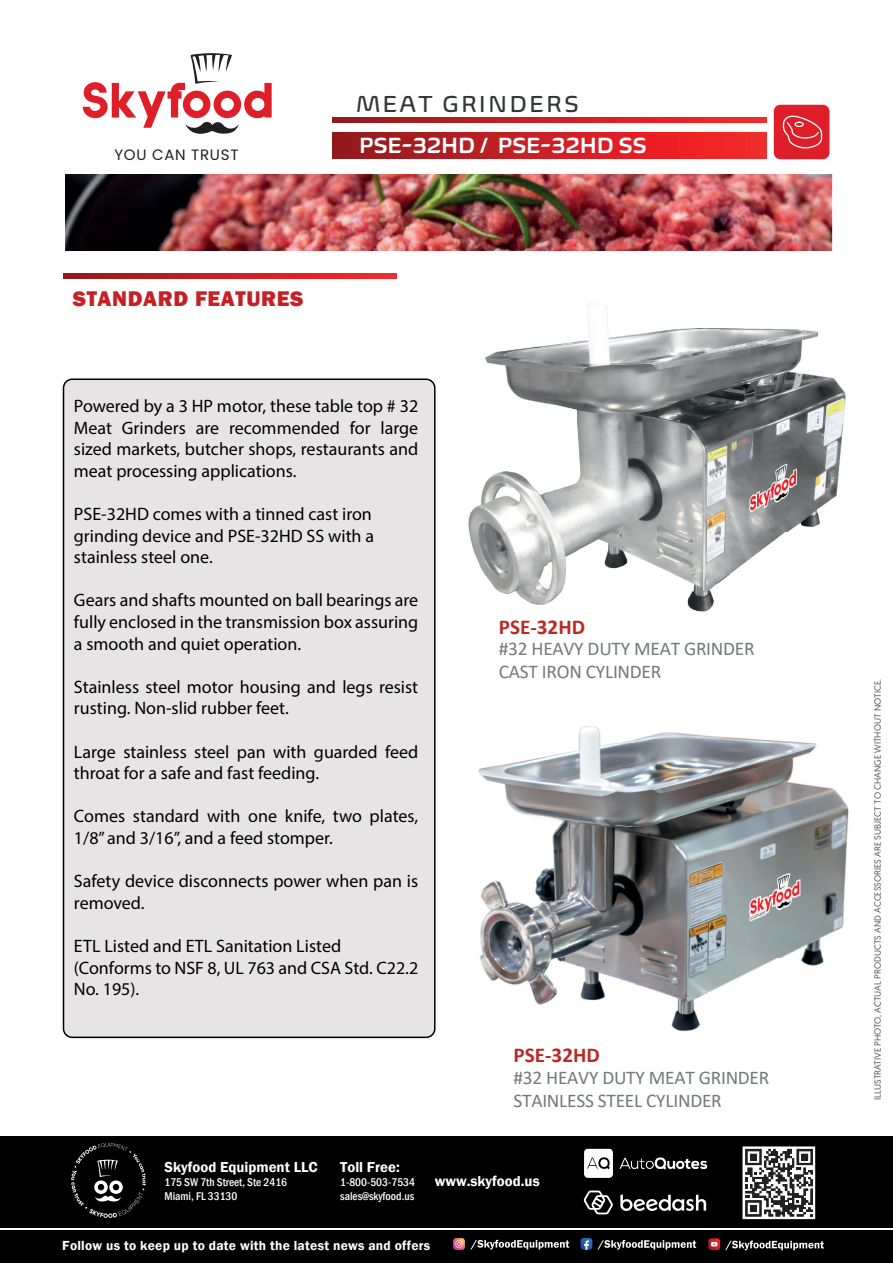
<style>
.page{position:relative;width:893px;height:1263px;background:#fff}
.page>*{position:absolute;margin:0;border:0;box-sizing:border-box;transform-origin:0 0}
.t1{font:23.7px "Biome Pro";letter-spacing:.09em;color:#323738}
.t2{font:600 22.5px "Biome Pro";letter-spacing:-.01em;color:#fff}
.t3{font:800 21.75px "Franklin Gothic";letter-spacing:.03em;color:#c52025}
.t4{font:700 21.15px "Calibri";color:#b82a25}
.t5{font:19.35px/23.2px "Calibri";letter-spacing:-.015em;color:#75797b}
.t6{font:18px/21.6px "Myriad Pro";color:#000001}
.t7{font:15px "Poppins";letter-spacing:.05em;color:#231f20}
.t8{font:600 14.85px "Franklin Gothic";color:#fff}
.t9{font:600 13.5px "Franklin Gothic";letter-spacing:.02em;color:#fff}
.t10{font:500 condensed 11.55px/13.8px "Franklin Gothic";color:#fff}
.t11{font:9px "Geomanist";color:#4f5252}
</style>
<div class="page">
<img style="left:424px;top:227px;width:422px;height:385px">
<img style="left:432px;top:726px;width:410px;height:309px">
<img style="left:842px;top:799px;width:7px;height:128px">
<div style="left:64px;top:379px;width:371px;height:658px;background:#e7e4e6;border-radius:9px"></div>
<div style="left:63px;top:378px;width:373px;height:660px;border:2px solid #000001;border-radius:9px"></div>
<svg style="left:64px;top:274px;width:332px;height:4px"></svg>
<svg style="left:83px;top:53px;width:189px;height:81px"></svg>
<div style="left:774px;top:105px;width:55px;height:54px;background:#de1e28;border-radius:7px"></div>
<div style="left:0;top:1136px;width:893px;height:127px;background:#000001"></div>
<svg style="left:453px;top:1238px;width:116px;height:12px"></svg>
<svg style="left:580px;top:1238px;width:116px;height:12px"></svg>
<svg style="left:708px;top:1238px;width:116px;height:12px"></svg>
<svg style="left:742px;top:1146px;width:73px;height:73px"></svg>
<div style="left:801px;top:1154px;width:7px;height:6px;background:#231f20"></div>
<div style="left:750px;top:1205px;width:7px;height:7px;background:#231f20"></div>
<div style="left:750px;top:1154px;width:7px;height:6px;background:#231f20"></div>
<hr style="left:0;top:1228px;width:893px;height:1px;background:#fff">
<svg style="left:71px;top:1143px;width:75px;height:75px"></svg>
<svg style="left:332px;top:118px;width:434px;height:4px"></svg>
<div style="left:332px;top:132px;width:435px;height:27px;background:linear-gradient(to right,#94191f,#ff2628)"></div>
<svg style="left:619px;top:1157px;width:89px;height:12px"></svg>
<svg style="left:584px;top:1149px;width:29px;height:29px"></svg>
<svg style="left:584px;top:1190px;width:29px;height:24px"></svg>
<svg style="left:620px;top:1194px;width:86px;height:17px"></svg>
<img style="left:65px;top:174px;width:767px;height:76px">
<svg style="left:782px;top:115px;width:41px;height:34px"></svg>
<p class="t7" style="left:114px;top:146px;width:126px">YOU CAN TRUST</p>
<p class="t3" style="left:73px;top:285px;width:232px">STANDARD FEATURES</p>
<h1 class="t1" style="left:356px;top:89px;width:224px">MEAT GRINDERS</h1>
<p class="t2" style="left:359px;top:131px;width:289px">PSE-32HD / PSE-32HD SS</p>
<p class="t6" style="left:74px;top:395px;width:346px;text-align:justify">Powered by a 3 HP motor, these table top # 32<br>Meat Grinders are recommended for large sized markets, butcher shops, restaurants and meat processing applications.</p>
<p class="t6" style="left:74px;top:503px;width:302px">PSE-32HD comes with a tinned cast iron grinding device and PSE-32HD SS with a stainless steel one.</p>
<p class="t6" style="left:74px;top:589px;width:346px;text-align:justify">Gears and shafts mounted on ball bearings are fully enclosed in the transmission box assuring a smooth and quiet operation.</p>
<p class="t6" style="left:74px;top:676px;width:346px">Stainless steel motor housing and legs resist rusting. Non-slid rubber feet.</p>
<p class="t6" style="left:74px;top:740px;width:346px">Large stainless steel pan with guarded feed throat for a safe and fast feeding.</p>
<p class="t6" style="left:74px;top:805px;width:346px">Comes standard with one knife, two plates,<br>1/8” and 3/16”, and a feed stomper.</p>
<p class="t6" style="left:74px;top:870px;width:346px">Safety device disconnects power when pan is removed.</p>
<p class="t6" style="left:74px;top:935px;width:346px">ETL Listed and ETL Sanitation Listed (Conforms to NSF 8, UL 763 and CSA Std. C22.2<br>No. 195).</p>
<p class="t4" style="left:499px;top:611px;width:88px">PSE-32HD</p>
<p class="t5" style="left:499px;top:636px;width:257px">#32 HEAVY DUTY MEAT GRINDER<br>CAST IRON CYLINDER</p>
<p class="t4" style="left:513px;top:1040px;width:88px">PSE-32HD</p>
<p class="t5" style="left:513px;top:1065px;width:257px">#32 HEAVY DUTY MEAT GRINDER<br>STAINLESS STEEL CYLINDER</p>
<p class="t8" style="left:340px;top:1158px;width:61px">Toll Free:</p>
<p class="t10" style="left:340px;top:1175px;width:76px">1-800-503-7534 sales@skyfood.us</p>
<p class="t8" style="left:435px;top:1171px;width:106px">www.skyfood.us</p>
<p class="t9" style="left:62px;top:1237px;width:369px">Follow us to keep up to date with the latest news and offers</p>
<p class="t8" style="left:164px;top:1158px;width:155px">Skyfood Equipment LLC</p>
<p class="t10" style="left:164px;top:1175px;width:124px">175 SW 7th Street, Ste 2416<br>Miami, FL 33130</p>
<p class="t11" style="left:872px;top:1100px;width:422px;rotate:-90deg">ILLUSTRATIVE PHOTO, ACTUAL PRODUCTS AND ACCESSORIES ARE SUBJECT TO CHANGE WITHOUT NOTICE.</p>
</div>
